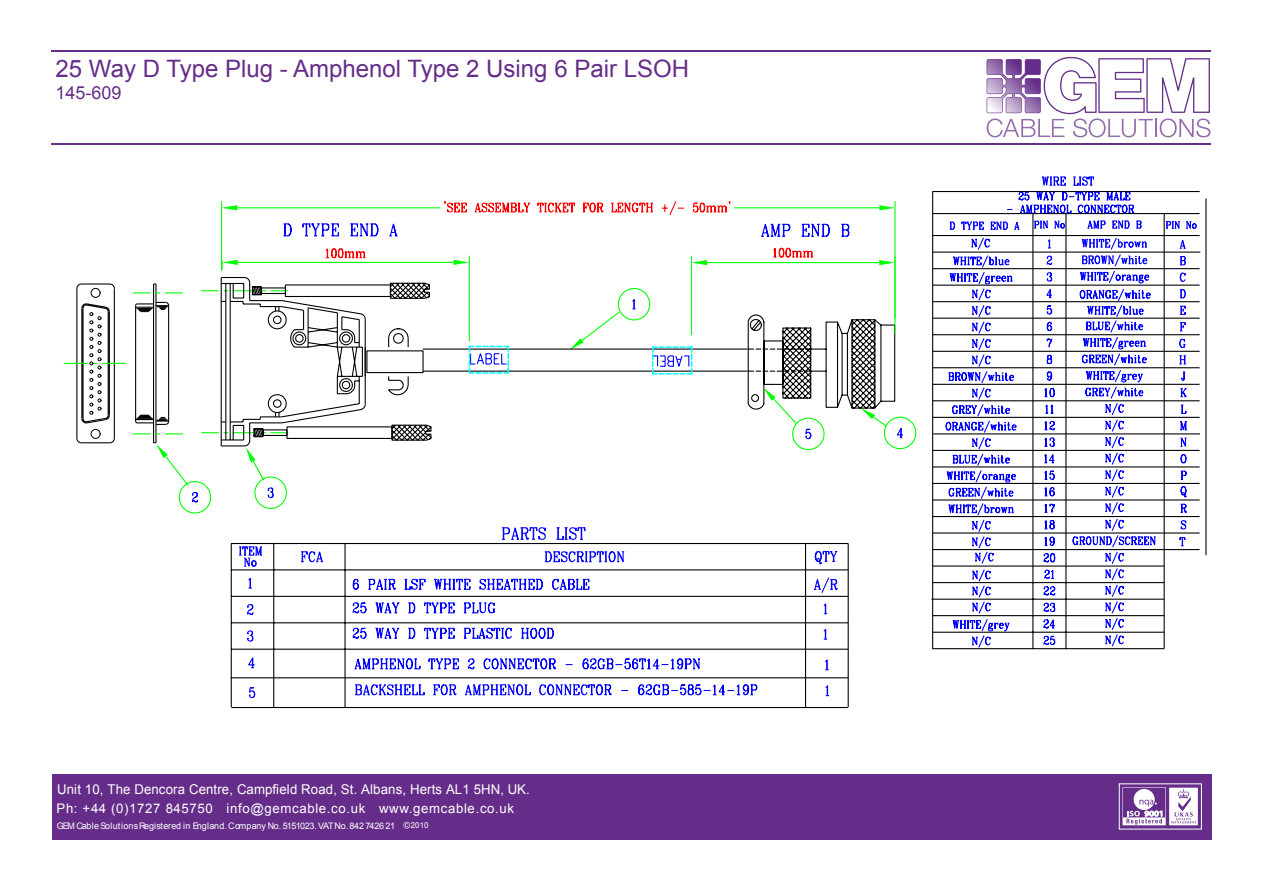
<style>
.page{position:relative;width:1263px;height:893px;background:#fff}
.page>*{position:absolute;margin:0;border:0;box-sizing:border-box;transform-origin:0 0}
.t1{font:24px "Arial";color:#652d89}
.t2{font:18px "Arial";color:#652d89}
.t3{font:13.5px "Arial";letter-spacing:.01em;color:#fff}
.t4{font:13.2px "Arial";letter-spacing:.05em;color:#fff}
.t5{font:9px "Arial";letter-spacing:-.025em;color:#fff}
.t6{font:8.1px "Arial";color:#fff}
</style>
<div class="page">
<hr style="left:469px;top:256px;width:1px;height:85px;background:#0f0">
<hr style="left:238px;top:262px;width:216px;height:1px;background:#0f0">
<svg style="left:222px;top:260px;width:16px;height:9px"></svg>
<hr style="left:221px;top:201px;width:1px;height:70px;background:#0f0">
<hr style="left:894px;top:201px;width:1px;height:117px;background:#0f0">
<hr style="left:237px;top:207px;width:203px;height:1px;background:#0f0">
<hr style="left:734px;top:207px;width:145px;height:1px;background:#0f0">
<svg style="left:222px;top:205px;width:15px;height:5px"></svg>
<svg style="left:879px;top:205px;width:16px;height:5px"></svg>
<svg style="left:584px;top:311px;width:333px;height:138px"></svg>
<svg style="left:617px;top:288px;width:34px;height:33px"></svg>
<hr style="left:932px;top:192px;width:1px;height:457px;background:#000">
<hr style="left:1163px;top:214px;width:2px;height:435px;background:#000">
<hr style="left:931px;top:599px;width:233px;height:1px;background:#000">
<hr style="left:932px;top:582px;width:232px;height:1px;background:#000">
<hr style="left:932px;top:648px;width:232px;height:1px;background:#000">
<hr style="left:932px;top:632px;width:232px;height:1px;background:#000">
<hr style="left:932px;top:615px;width:232px;height:1px;background:#000">
<hr style="left:932px;top:351px;width:267px;height:1px;background:#000">
<hr style="left:932px;top:334px;width:267px;height:1px;background:#000">
<hr style="left:932px;top:318px;width:267px;height:1px;background:#000">
<hr style="left:932px;top:301px;width:267px;height:1px;background:#000">
<hr style="left:932px;top:285px;width:267px;height:1px;background:#000">
<hr style="left:932px;top:268px;width:267px;height:1px;background:#000">
<hr style="left:932px;top:191px;width:267px;height:1px;background:#000">
<hr style="left:932px;top:213px;width:267px;height:1px;background:#000">
<hr style="left:932px;top:235px;width:267px;height:1px;background:#000">
<hr style="left:932px;top:252px;width:268px;height:1px;background:#000">
<hr style="left:932px;top:565px;width:232px;height:2px;background:#000">
<hr style="left:932px;top:549px;width:267px;height:1px;background:#000">
<hr style="left:932px;top:532px;width:267px;height:2px;background:#000">
<hr style="left:932px;top:516px;width:267px;height:1px;background:#000">
<hr style="left:932px;top:499px;width:267px;height:1px;background:#000">
<hr style="left:932px;top:483px;width:267px;height:1px;background:#000">
<hr style="left:932px;top:466px;width:267px;height:1px;background:#000">
<hr style="left:932px;top:450px;width:267px;height:1px;background:#000">
<hr style="left:933px;top:433px;width:267px;height:1px;background:#000">
<hr style="left:932px;top:417px;width:267px;height:1px;background:#000">
<hr style="left:932px;top:400px;width:267px;height:1px;background:#000">
<hr style="left:932px;top:384px;width:267px;height:1px;background:#000">
<hr style="left:932px;top:367px;width:267px;height:1px;background:#000">
<svg style="left:947px;top:176px;width:210px;height:473px"></svg>
<hr style="left:231px;top:707px;width:617px;height:1px;background:#000">
<hr style="left:231px;top:677px;width:617px;height:1px;background:#000">
<hr style="left:231px;top:543px;width:617px;height:1px;background:#000">
<hr style="left:231px;top:569px;width:617px;height:1px;background:#000">
<hr style="left:231px;top:596px;width:617px;height:1px;background:#000">
<hr style="left:231px;top:622px;width:617px;height:1px;background:#000">
<hr style="left:232px;top:649px;width:616px;height:1px;background:#000">
<hr style="left:344px;top:544px;width:2px;height:163px;background:#000">
<hr style="left:273px;top:543px;width:1px;height:164px;background:#000">
<hr style="left:231px;top:543px;width:1px;height:164px;background:#000">
<svg style="left:352px;top:527px;width:406px;height:169px"></svg>
<svg style="left:300px;top:544px;width:23px;height:19px"></svg>
<svg style="left:247px;top:604px;width:7px;height:12px"></svg>
<svg style="left:247px;top:630px;width:7px;height:12px"></svg>
<svg style="left:248px;top:657px;width:7px;height:12px"></svg>
<svg style="left:248px;top:687px;width:8px;height:12px"></svg>
<svg style="left:239px;top:544px;width:23px;height:45px"></svg>
<hr style="left:805px;top:543px;width:1px;height:164px;background:#000">
<hr style="left:848px;top:543px;width:1px;height:164px;background:#000">
<svg style="left:813px;top:551px;width:25px;height:42px"></svg>
<svg style="left:823px;top:603px;width:4px;height:12px"></svg>
<svg style="left:823px;top:629px;width:4px;height:11px"></svg>
<svg style="left:825px;top:659px;width:4px;height:12px"></svg>
<svg style="left:825px;top:685px;width:4px;height:12px"></svg>
<hr style="left:423px;top:349px;width:324px;height:1px;background:#000">
<hr style="left:423px;top:371px;width:324px;height:1px;background:#000">
<svg style="left:468px;top:338px;width:225px;height:37px"></svg>
<svg style="left:1179px;top:322px;width:7px;height:42px"></svg>
<svg style="left:1180px;top:306px;width:6px;height:9px"></svg>
<svg style="left:1165px;top:221px;width:32px;height:78px"></svg>
<svg style="left:747px;top:314px;width:157px;height:137px"></svg>
<hr style="left:1205px;top:198px;width:1px;height:357px;background:#000">
<hr style="left:691px;top:256px;width:1px;height:79px;background:#0f0">
<hr style="left:894px;top:256px;width:1px;height:78px;background:#0f0">
<hr style="left:707px;top:262px;width:172px;height:1px;background:#0f0">
<svg style="left:282px;top:201px;width:568px;height:64px"></svg>
<svg style="left:879px;top:260px;width:16px;height:5px"></svg>
<svg style="left:64px;top:277px;width:368px;height:237px"></svg>
<svg style="left:1179px;top:371px;width:9px;height:180px"></svg>
<div style="left:52px;top:774px;width:1160px;height:65px;background:#652d89"></div>
<svg style="left:986px;top:57px;width:224px;height:80px"></svg>
<svg style="left:403px;top:822px;width:7px;height:6px"></svg>
<hr style="left:51px;top:50px;width:1159px;height:2px;background:#652e87">
<hr style="left:51px;top:143px;width:1160px;height:1px;background:#652e87">
<svg style="left:1118px;top:783px;width:84px;height:47px"></svg>
<h1 class="t1" style="left:56px;top:53px;width:635px">25 Way D Type Plug - Amphenol Type 2 Using 6 Pair LSOH</h1>
<h2 class="t2" style="left:56px;top:81px;width:68px">145-609</h2>
<h3 class="t3" style="left:57px;top:780px;width:474px">Unit 10, The Dencora Centre, Campfield Road, St. Albans, Herts AL1 5HN, UK.</h3>
<h3 class="t4" style="left:57px;top:800px;width:459px">Ph: +44 (0)1727 845750 info@gemcable.co.uk www.gemcable.co.uk</h3>
<p class="t5" style="left:57px;top:820px;width:340px">GEM Cable Solutions Registered in England. Company No. 5151023. VAT No. 842 7426 21</p>
<p class="t6" style="left:411px;top:820px;width:19px">2010</p>
</div>
